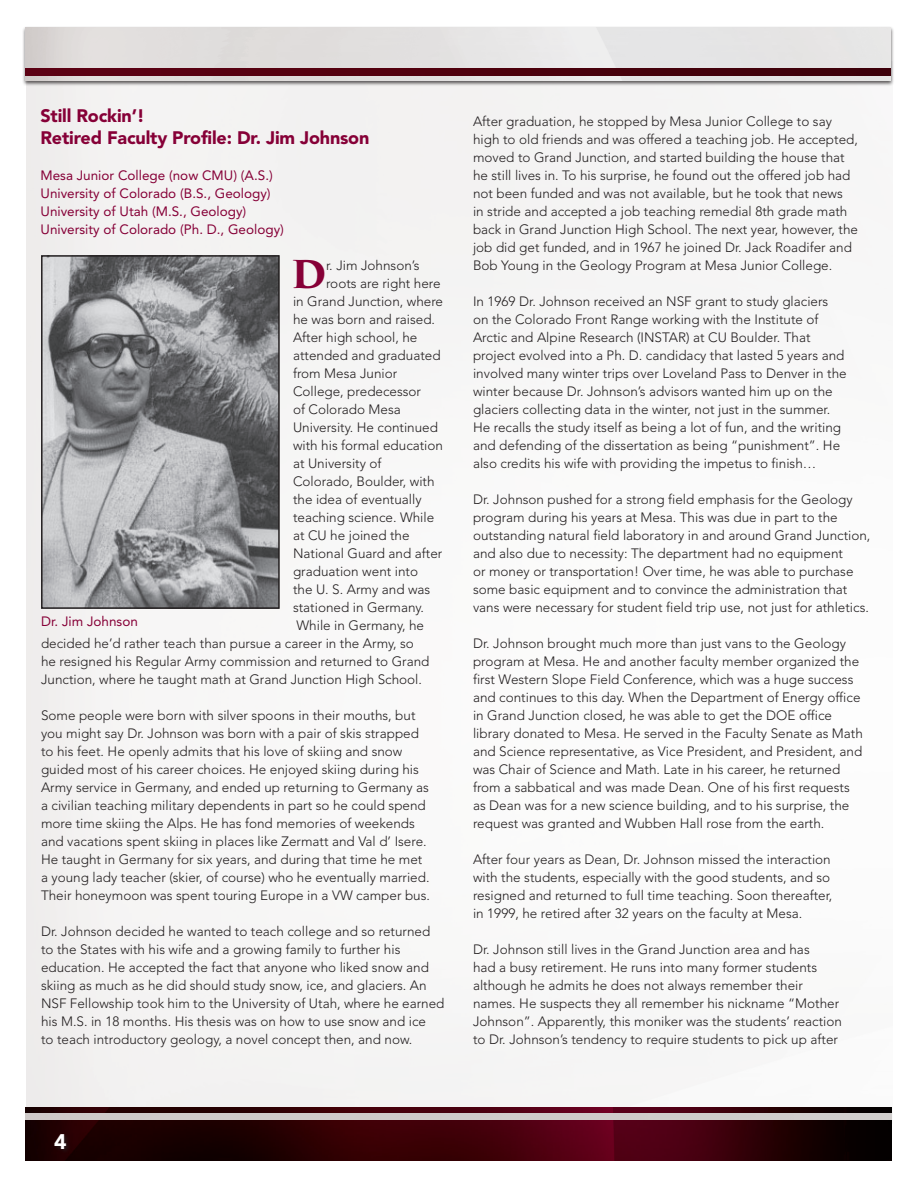
<style>
.page{position:relative;width:918px;height:1188px;background:#fff}
.page>*{position:absolute;margin:0;border:0;box-sizing:border-box;transform-origin:0 0}
.t1{font:700 37.35px "Trajan Pro 3";color:#860037}
.t2{font:900 21px "Avenir";color:#fff}
.t3{font:900 18px/21.6px "Avenir";letter-spacing:-.01em;color:#860037}
.t4{font:300 13.5px/18px "Avenir";color:#231f20}
.t5{font:13.5px/18px "Avenir";color:#860037}
</style>
<div class="page">
<div style="left:22px;top:26px;width:873px;height:61px;background:#231f20;opacity:.75"></div>
<img style="left:26px;top:27px;width:865px;height:54px">
<img style="left:26px;top:1107px;width:866px;height:54px">
<div style="left:26px;top:1113px;width:866px;height:7px;background:#cfcbca"></div>
<img style="left:26px;top:69px;width:864px;height:6px">
<div style="left:53px;top:1133px;width:19px;height:21px;background:#231f20;opacity:.75"></div>
<img style="left:44px;top:258px;width:233px;height:348px">
<div style="left:41px;top:255px;width:239px;height:354px;border:2px solid #231f20"></div>
<h3 class="t3" style="left:40px;top:105px;width:330px">Still Rockin’!<br>Retired Faculty Profile: Dr. Jim Johnson</h3>
<p class="t5" style="left:40px;top:166px;width:245px">Mesa Junior College (now CMU) (A.S.)<br>University of Colorado (B.S., Geology)<br>University of Utah (M.S., Geology)<br>University of Colorado (Ph. D., Geology)</p>
<h1 class="t1" style="left:291px;top:247px;width:37px">D</h1>
<p class="t4" style="left:326px;top:256px;width:95px">r. Jim Johnson’s</p>
<p class="t4" style="left:326px;top:274px;width:116px">roots are right here</p>
<p class="t4" style="left:293px;top:292px;width:152px">in Grand Junction, where</p>
<p class="t4" style="left:293px;top:310px;width:144px">he was born and raised.</p>
<p class="t4" style="left:293px;top:328px;width:126px">After high school, he</p>
<p class="t4" style="left:293px;top:346px;width:149px">attended and graduated</p>
<p class="t4" style="left:293px;top:364px;width:106px">from Mesa Junior</p>
<p class="t4" style="left:293px;top:382px;width:130px">College, predecessor</p>
<p class="t4" style="left:293px;top:400px;width:109px">of Colorado Mesa</p>
<p class="t4" style="left:293px;top:418px;width:147px">University. He continued</p>
<p class="t4" style="left:293px;top:436px;width:152px">with his formal education</p>
<p class="t4" style="left:293px;top:454px;width:90px">at University of</p>
<p class="t4" style="left:293px;top:472px;width:143px">Colorado, Boulder, with</p>
<p class="t4" style="left:293px;top:490px;width:130px">the idea of eventually</p>
<p class="t4" style="left:293px;top:508px;width:143px">teaching science. While</p>
<p class="t4" style="left:293px;top:526px;width:118px">at CU he joined the</p>
<p class="t4" style="left:293px;top:544px;width:151px">National Guard and after</p>
<p class="t4" style="left:293px;top:562px;width:127px">graduation went into</p>
<p class="t4" style="left:293px;top:580px;width:139px">the U. S. Army and was</p>
<p class="t4" style="left:293px;top:598px;width:133px">stationed in Germany.</p>
<p class="t4" style="left:297px;top:616px;width:129px">While in Germany, he</p>
<p class="t4" style="left:41px;top:634px;width:374px">decided he’d rather teach than pursue a career in the Army, so</p>
<p class="t4" style="left:41px;top:652px;width:390px">he resigned his Regular Army commission and returned to Grand</p>
<p class="t4" style="left:41px;top:670px;width:382px">Junction, where he taught math at Grand Junction High School.</p>
<p class="t4" style="left:41px;top:706px;width:391px">Some people were born with silver spoons in their mouths, but you might say Dr. Johnson was born with a pair of skis strapped to his feet. He openly admits that his love of skiing and snow guided most of his career choices. He enjoyed skiing during his Army service in Germany, and ended up returning to Germany as a civilian teaching military dependents in part so he could spend more time skiing the Alps. He has fond memories of weekends and vacations spent skiing in places like Zermatt and Val d’ Isere.<br>He taught in Germany for six years, and during that time he met a young lady teacher (skier, of course) who he eventually married.<br>Their honeymoon was spent touring Europe in a VW camper bus.</p>
<p class="t4" style="left:41px;top:922px;width:405px">Dr. Johnson decided he wanted to teach college and so returned to the States with his wife and a growing family to further his education. He accepted the fact that anyone who liked snow and skiing as much as he did should study snow, ice, and glaciers. An NSF Fellowship took him to the University of Utah, where he earned his M.S. in 18 months. His thesis was on how to use snow and ice<br>to teach introductory geology, a novel concept then, and now.</p>
<p class="t5" style="left:41px;top:612px;width:98px">Dr. Jim Johnson</p>
<p class="t4" style="left:473px;top:112px;width:387px">After graduation, he stopped by Mesa Junior College to say high to old friends and was offered a teaching job. He accepted, moved to Grand Junction, and started building the house that he still lives in. To his surprise, he found out the offered job had not been funded and was not available, but he took that news<br>in stride and accepted a job teaching remedial 8th grade math back in Grand Junction High School. The next year, however, the job did get funded, and in 1967 he joined Dr. Jack Roadifer and Bob Young in the Geology Program at Mesa Junior College.</p>
<p class="t4" style="left:473px;top:292px;width:375px">In 1969 Dr. Johnson received an NSF grant to study glaciers on the Colorado Front Range working with the Institute of Arctic and Alpine Research (INSTAR) at CU Boulder. That project evolved into a Ph. D. candidacy that lasted 5 years and involved many winter trips over Loveland Pass to Denver in the winter because Dr. Johnson’s advisors wanted him up on the glaciers collecting data in the winter, not just in the summer.<br>He recalls the study itself as being a lot of fun, and the writing and defending of the dissertation as being “punishment”. He also credits his wife with providing the impetus to finish…</p>
<p class="t4" style="left:473px;top:490px;width:399px">Dr. Johnson pushed for a strong field emphasis for the Geology program during his years at Mesa. This was due in part to the outstanding natural field laboratory in and around Grand Junction, and also due to necessity: The department had no equipment<br>or money or transportation! Over time, he was able to purchase some basic equipment and to convince the administration that vans were necessary for student field trip use, not just for athletics.</p>
<p class="t4" style="left:473px;top:634px;width:391px">Dr. Johnson brought much more than just vans to the Geology program at Mesa. He and another faculty member organized the first Western Slope Field Conference, which was a huge success and continues to this day. When the Department of Energy office in Grand Junction closed, he was able to get the DOE office library donated to Mesa. He served in the Faculty Senate as Math and Science representative, as Vice President, and President, and was Chair of Science and Math. Late in his career, he returned from a sabbatical and was made Dean. One of his first requests as Dean was for a new science building, and to his surprise, the request was granted and Wubben Hall rose from the earth.</p>
<p class="t4" style="left:473px;top:850px;width:361px">After four years as Dean, Dr. Johnson missed the interaction with the students, especially with the good students, and so resigned and returned to full time teaching. Soon thereafter, in 1999, he retired after 32 years on the faculty at Mesa.</p>
<p class="t4" style="left:473px;top:940px;width:370px">Dr. Johnson still lives in the Grand Junction area and has<br>had a busy retirement. He runs into many former students although he admits he does not always remember their names. He suspects they all remember his nickname “Mother Johnson”. Apparently, this moniker was the students’ reaction to Dr. Johnson’s tendency to require students to pick up after</p>
<h2 class="t2" style="left:54px;top:1129px;width:14px">4</h2>
</div>
